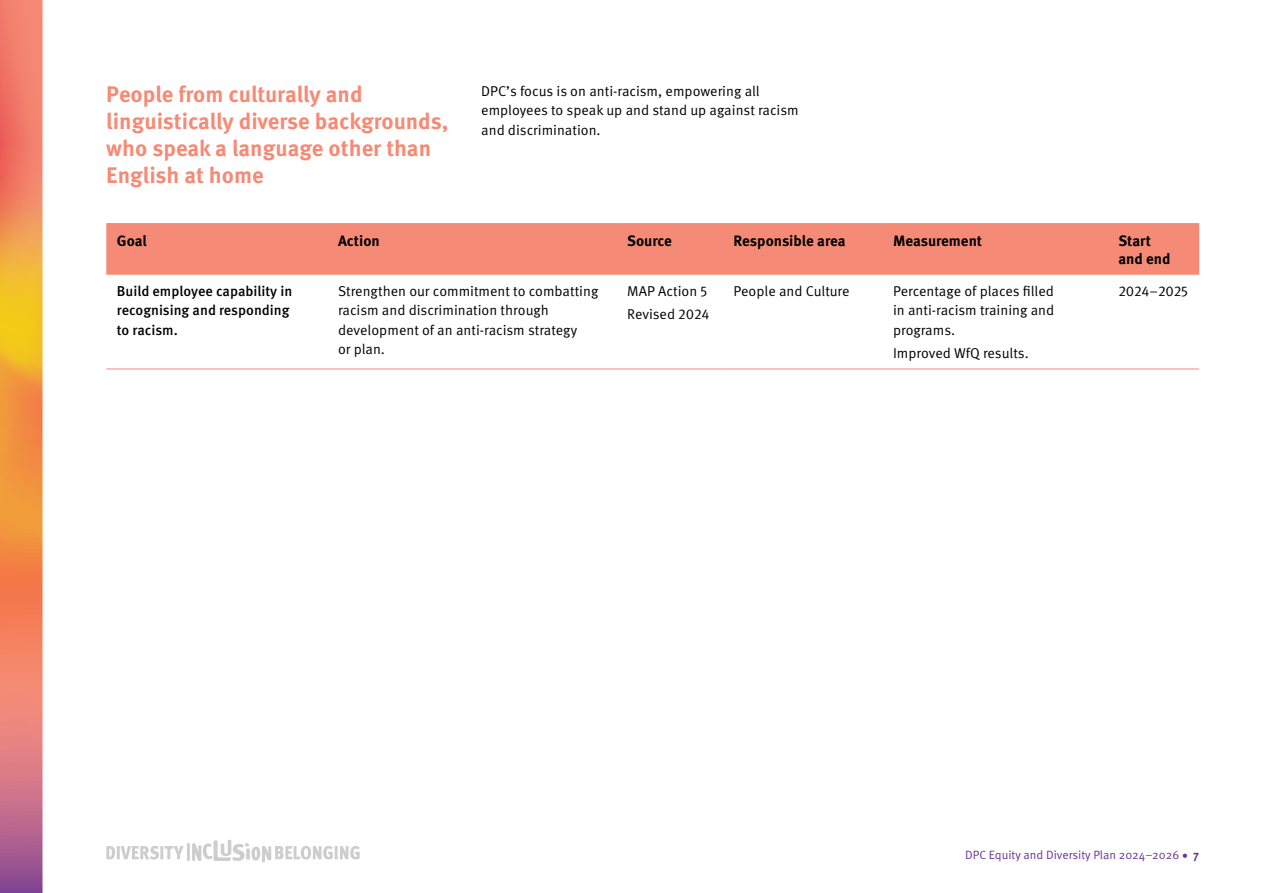
<style>
.page{position:relative;width:1263px;height:893px;background:#fff}
.page>*{position:absolute;margin:0;border:0;box-sizing:border-box;transform-origin:0 0}
.H2_subhead_bigger{font:700 22.5px/27px "Meta Pro";color:#f58b76}
.Table_header{font:700 15px/18px "Meta Pro";color:#000}
.table_body{font:14.25px/19.5px "Meta Pro Norm";color:#000}
.Body{font:14.25px/19.5px "Meta Pro Norm";color:#000}
.Row_header{font:500 14.25px/19.5px "Meta Pro";color:#000}
.t1{font:12px "Meta Pro Norm";color:#693494}
.s1{font-family:"Meta Pro";font-weight:700}
</style>
<div class="page">
<svg style="left:106px;top:840px;width:254px;height:22px"></svg>
<div style="left:106px;top:224px;width:1093px;height:50px;background:#f58b76"></div>
<hr style="left:882px;top:369px;width:226px;height:1px;background:#f58b76">
<hr style="left:1108px;top:369px;width:91px;height:1px;background:#f58b76">
<hr style="left:106px;top:369px;width:221px;height:1px;background:#f58b76">
<hr style="left:327px;top:369px;width:290px;height:1px;background:#f58b76">
<hr style="left:617px;top:369px;width:106px;height:1px;background:#f58b76">
<hr style="left:723px;top:369px;width:159px;height:1px;background:#f58b76">
<hr style="left:106px;top:223px;width:221px;height:1px;background:#f58b76">
<hr style="left:327px;top:223px;width:290px;height:1px;background:#f58b76">
<hr style="left:617px;top:223px;width:106px;height:1px;background:#f58b76">
<hr style="left:723px;top:223px;width:159px;height:1px;background:#f58b76">
<hr style="left:882px;top:223px;width:226px;height:1px;background:#f58b76">
<hr style="left:1108px;top:223px;width:91px;height:1px;background:#f58b76">
<hr style="left:106px;top:274px;width:221px;height:1px;background:#f58b76">
<hr style="left:327px;top:274px;width:290px;height:1px;background:#f58b76">
<hr style="left:617px;top:274px;width:106px;height:1px;background:#f58b76">
<hr style="left:723px;top:274px;width:159px;height:1px;background:#f58b76">
<hr style="left:882px;top:274px;width:226px;height:1px;background:#f58b76">
<hr style="left:1108px;top:274px;width:91px;height:1px;background:#f58b76">
<svg style="left:0;top:0;width:43px;height:893px;background:#e88a5d"></svg>
<h2 class="H2_subhead_bigger" style="left:106px;top:79px;width:344px">People from culturally and linguistically diverse backgrounds, who speak a language other than<br>English at home</h2>
<p class="Body" style="left:481px;top:80px;width:319px">DPC’s focus is on anti-racism, empowering all employees to speak up and stand up against racism and discrimination.</p>
<h1 class="Table_header" style="left:117px;top:230px;width:31px">Goal</h1>
<h1 class="Table_header" style="left:338px;top:230px;width:43px">Action</h1>
<h1 class="Table_header" style="left:627px;top:230px;width:46px">Source</h1>
<h1 class="Table_header" style="left:733px;top:230px;width:113px">Responsible area</h1>
<h1 class="Table_header" style="left:893px;top:230px;width:91px">Measurement</h1>
<h1 class="Table_header" style="left:1118px;top:230px;width:54px">Start and end</h1>
<h2 class="Row_header" style="left:117px;top:280px;width:177px">Build employee capability in recognising and responding to racism.</h2>
<p class="table_body" style="left:338px;top:280px;width:262px">Strengthen our commitment to combatting racism and discrimination through development of an anti-racism strategy<br>or plan.</p>
<p class="table_body" style="left:627px;top:280px;width:82px">MAP Action 5</p>
<p class="table_body" style="left:733px;top:280px;width:117px">People and Culture</p>
<p class="table_body" style="left:893px;top:280px;width:163px;text-align:justify">Percentage of places filled in anti-racism training and programs.</p>
<p class="table_body" style="left:893px;top:343px;width:137px">Improved WfQ results.</p>
<p class="table_body" style="left:1118px;top:280px;width:71px">2024–2025</p>
<p class="table_body" style="left:627px;top:304px;width:84px">Revised 2024</p>
<p class="t1" style="left:965px;top:846px;width:236px">DPC Equity and Diversity Plan 2024–2026 <span class="s1">• 7</span></p>
</div>
